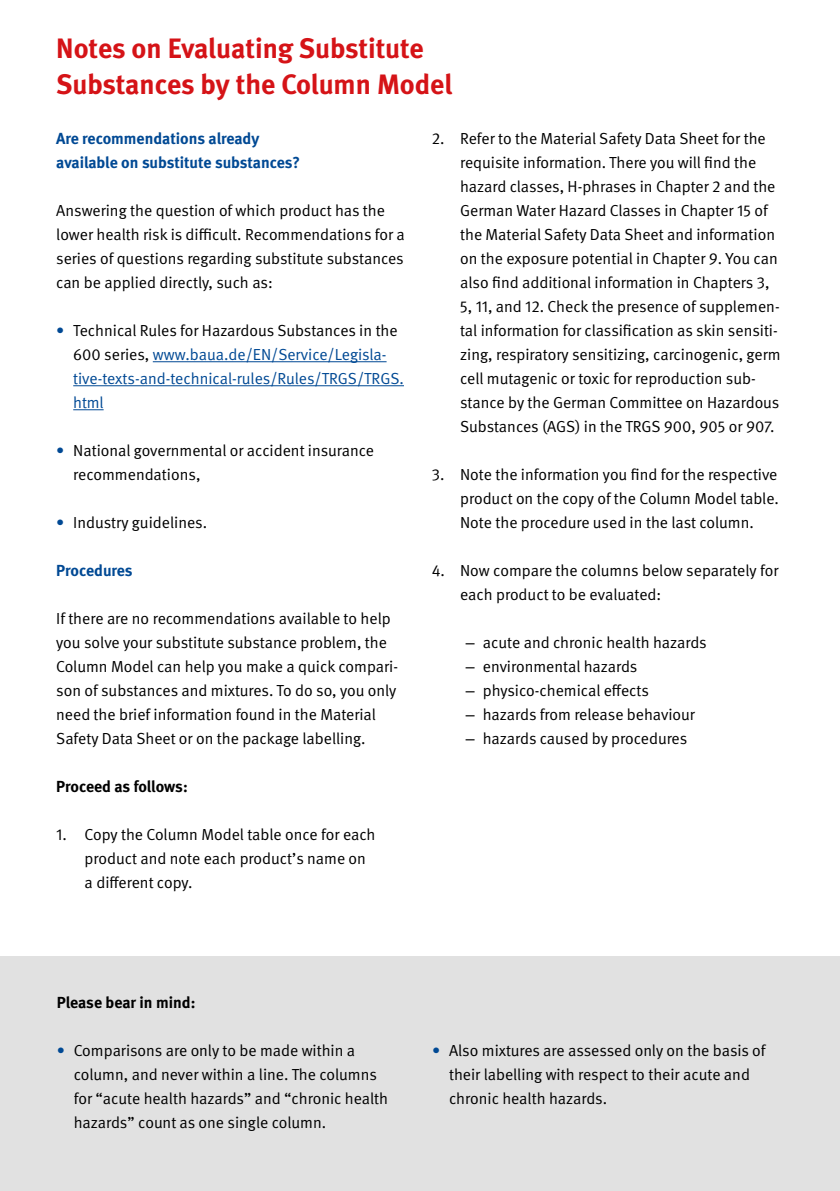
<style>
.page{position:relative;width:840px;height:1191px;background:#fff}
.page>*{position:absolute;margin:0;border:0;box-sizing:border-box;transform-origin:0 0}
.t1{font:700 28px/36px "DGUV Meta";letter-spacing:-.005em;color:#d51317}
.t2{font:16px/24px "DGUV Meta";color:#000}
.t3{font:16px/24px "DGUV Meta";color:#004994}
.t4{font:700 16px/24px "DGUV Meta";letter-spacing:-.005em;color:#004994}
.t5{font:700 16px "DGUV Meta";color:#000}
.s1{color:#000}
.s2{color:#004994}
.s3{font-family:"Arial"}
</style>
<div class="page">
<hr style="left:153px;top:361px;width:233px;height:1px;background:#004994">
<hr style="left:73px;top:385px;width:331px;height:1px;background:#004994">
<hr style="left:73px;top:409px;width:31px;height:1px;background:#004994">
<div style="left:0;top:956px;width:839px;height:235px;background:#e1e1e1"></div>
<h1 class="t1" style="left:56px;top:31px;width:397px">Notes on Evaluating Substitute<br>Substances by the Column Model</h1>
<p class="t4" style="left:56px;top:127px;width:245px">Are recommendations already available on substitute substances?</p>
<p class="t2" style="left:56px;top:199px;width:350px">Answering the question of which product has the lower health risk is difficult. Recommendations for a series of questions regarding substitute substances can be applied directly, such as:</p>
<p class="t3" style="left:73px;top:319px;width:332px;text-indent:-17px">• <span class="s1">Technical Rules for Hazardous Substances in the 600 series,</span> www.baua.de/EN/Service/Legisla&shy;tive-texts-and-technical-rules/Rules/TRGS/TRGS. html</p>
<p class="t2" style="left:73px;top:439px;width:302px;text-indent:-17px"><span class="s2">•</span> National governmental or accident insurance recommendations,</p>
<p class="t2" style="left:56px;top:511px;width:152px"><span class="s2">•</span> Industry guidelines.</p>
<p class="t4" style="left:56px;top:559px;width:78px">Procedures</p>
<p class="t2" style="left:56px;top:607px;width:343px">If there are no recommendations available to help you solve your substitute substance problem, the Column Model can help you make a quick compari&shy;son of substances and mixtures. To do so, you only need the brief information found in the Material Safety Data Sheet or on the package labelling.</p>
<p class="t5" style="left:56px;top:777px;width:133px">Proceed as follows:</p>
<p class="t2" style="left:85px;top:823px;width:292px;text-indent:-28px">1. Copy the Column Model table once for each product and note each product’s name on a different copy.</p>
<p class="t2" style="left:460px;top:127px;width:322px;text-indent:-28px">2. Refer to the Material Safety Data Sheet for the requisite information. There you will find the hazard classes, H-phrases in Chapter 2 and the German Water Hazard Classes in Chapter 15 of the Material Safety Data Sheet and information on the exposure potential in Chapter 9. You can also find additional information in Chapters 3, 5, 11, and 12. Check the presence of supplemen&shy;tal information for classification as skin sensiti&shy;zing, respiratory sensitizing, carcinogenic, germ cell mutagenic or toxic for reproduction sub&shy;stance by the German Committee on Hazardous Substances (AGS) in the TRGS 900, 905 or 907.</p>
<p class="t2" style="left:460px;top:463px;width:320px;text-align:justify;text-indent:-28px">3. Note the information you find for the respective product on the copy of the Column Model table.<br>Note the procedure used in the last column.</p>
<p class="t2" style="left:460px;top:559px;width:319px;text-indent:-28px">4. Now compare the columns below separately for each product to be evaluated:</p>
<p class="t2" style="left:465px;top:631px;width:242px"><span class="s3">–</span> acute and chronic health hazards</p>
<p class="t2" style="left:465px;top:655px;width:173px"><span class="s3">–</span> environmental hazards</p>
<p class="t2" style="left:465px;top:679px;width:185px"><span class="s3">–</span> physico-chemical effects</p>
<p class="t2" style="left:465px;top:703px;width:230px"><span class="s3">–</span> hazards from release behaviour</p>
<p class="t2" style="left:465px;top:727px;width:223px"><span class="s3">–</span> hazards caused by procedures</p>
<p class="t5" style="left:57px;top:993px;width:140px">Please bear in mind:</p>
<p class="t2" style="left:74px;top:1039px;width:316px;text-indent:-17px"><span class="s2">•</span> Comparisons are only to be made within a column, and never within a line. The columns for “acute health hazards” and “chronic health hazards” count as one single column.</p>
<p class="t2" style="left:449px;top:1039px;width:318px;text-indent:-17px"><span class="s2">•</span> Also mixtures are assessed only on the basis of their labelling with respect to their acute and chronic health hazards.</p>
</div>
